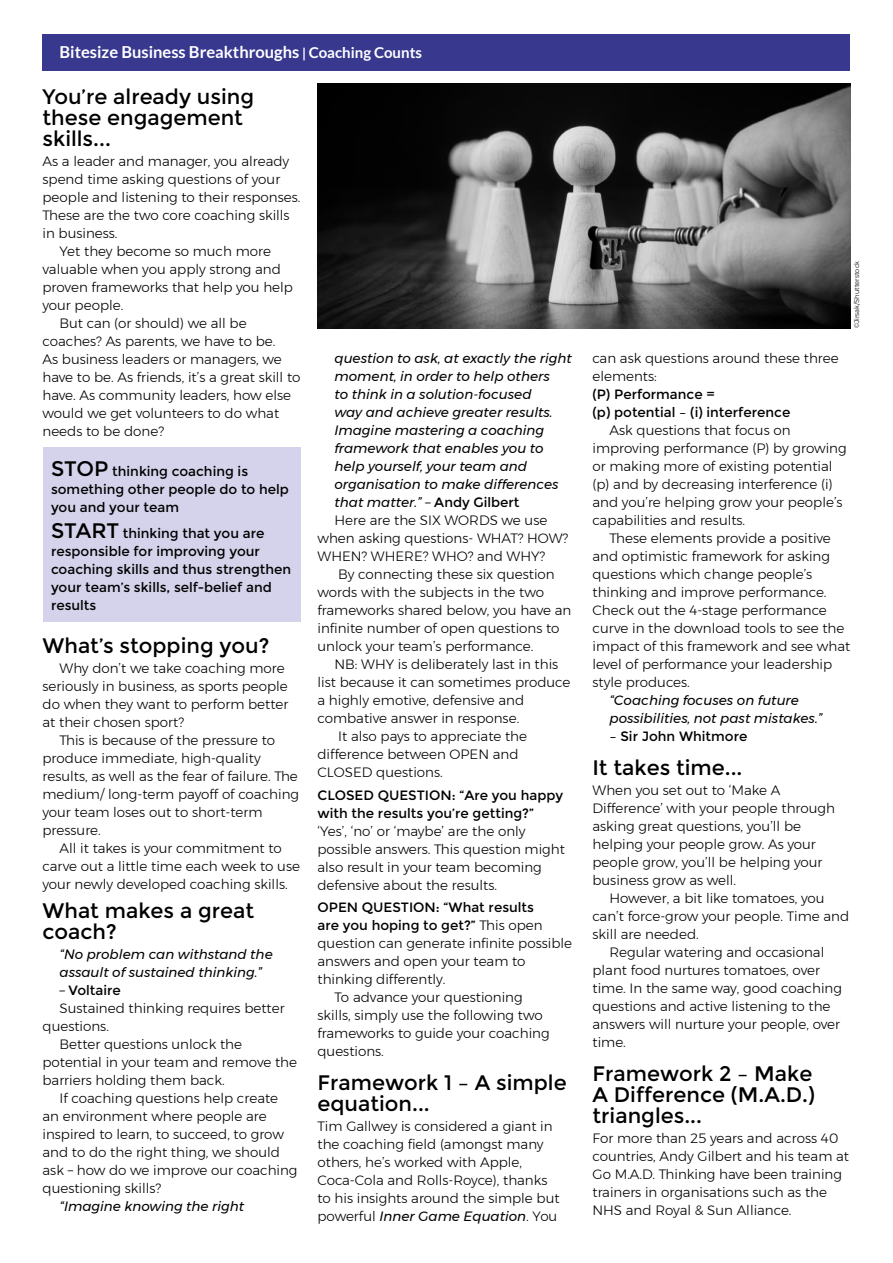
<style>
.page{position:relative;width:893px;height:1263px;background:#fff}
.page>*{position:absolute;margin:0;border:0;box-sizing:border-box;transform-origin:0 0}
.SUBHEAD{font:21px/21px "Montserrat";color:#000}
.body{font:700 16.5px "Lato";color:#fff}
.body-2{font:300 13.5px/18px "Montserrat";color:#000}
.QUOTE{font:italic 13.5px/18px "Montserrat";color:#000}
.BOXED_PARAGRAPH{font:13.5px/18px "Montserrat";color:#000}
.body-3{font:13.5px "Montserrat";color:#000}
.QUOTE-2{font:13.5px "Montserrat";color:#000}
.PHOTO_CREDIT{font:300 6.75px "Montserrat";color:#000}
.s1{font-size:13.5px}
.s2{font-size:15px}
.s3{font-size:21px}
.s4{font-style:italic}
.s5{font-style:normal}
.s6{font-weight:400}
.s7{font-weight:400;font-style:italic}
</style>
<div class="page">
<div style="left:43px;top:34px;width:807px;height:36px;background:#37388e"></div>
<div style="left:43px;top:447px;width:257px;height:77px;background:#d5d3eb"></div>
<div style="left:43px;top:509px;width:257px;height:113px;background:#d5d3eb"></div>
<img style="left:317px;top:84px;width:533px;height:245px">
<p class="body" style="left:60px;top:42px;width:364px">Bitesize Business Breakthroughs <span class="s1">|</span> <span class="s2">Coaching Counts</span></p>
<p class="SUBHEAD" style="left:43px;top:87px;width:213px">You’re already using these engagement skills...</p>
<p class="body-2" style="left:43px;top:152px;width:259px">As a leader and manager, you already spend time asking questions of your people and listening to their responses.<br>These are the two core coaching skills in business.</p>
<p class="body-2" style="left:43px;top:242px;width:252px;text-indent:17px">Yet they become so much more valuable when you apply strong and proven frameworks that help you help your people.</p>
<p class="body-2" style="left:43px;top:314px;width:259px;text-indent:17px">But can (or should) we all be coaches? As parents, we have to be.<br>As business leaders or managers, we have to be. As friends, it’s a great skill to have. As community leaders, how else would we get volunteers to do what needs to be done?</p>
<p class="BOXED_PARAGRAPH" style="left:51px;top:462px;width:239px"><span class="s3">STOP</span> thinking coaching is something other people do to help you and your team</p>
<p class="BOXED_PARAGRAPH" style="left:51px;top:525px;width:242px"><span class="s3">START</span> thinking that you are responsible for improving your coaching skills and thus strengthen your team’s skills, self-belief and results</p>
<p class="SUBHEAD" style="left:43px;top:635px;width:228px">What’s stopping you?</p>
<p class="body-2" style="left:43px;top:659px;width:247px;text-indent:17px">Why don’t we take coaching more seriously in business, as sports people do when they want to perform better at their chosen sport?</p>
<p class="body-2" style="left:43px;top:731px;width:258px;text-indent:17px">This is because of the pressure to produce immediate, high-quality results, as well as the fear of failure. The medium/ long-term payoff of coaching your team loses out to short-term pressure.</p>
<p class="body-2" style="left:43px;top:839px;width:259px;text-indent:17px">All it takes is your commitment to carve out a little time each week to use your newly developed coaching skills.</p>
<p class="SUBHEAD" style="left:43px;top:900px;width:213px">What makes a great coach?</p>
<p class="QUOTE" style="left:60px;top:945px;width:215px">“No problem can withstand the assault of sustained thinking.”</p>
<p class="QUOTE-2" style="left:60px;top:983px;width:63px"><span class="s4">–</span> Voltaire</p>
<p class="body-2" style="left:43px;top:999px;width:244px;text-indent:17px">Sustained thinking requires better questions.</p>
<p class="body-2" style="left:43px;top:1035px;width:256px;text-indent:17px">Better questions unlock the potential in your team and remove the barriers holding them back.</p>
<p class="body-2" style="left:43px;top:1089px;width:256px;text-indent:17px">If coaching questions help create an environment where people are inspired to learn, to succeed, to grow and to do the right thing, we should ask – how do we improve our coaching questioning skills?</p>
<p class="QUOTE" style="left:60px;top:1197px;width:186px">“Imagine knowing the right</p>
<p class="QUOTE" style="left:334px;top:349px;width:239px">question to ask, at exactly the right moment, in order to help others<br>to think in a solution-focused<br>way and achieve greater results.<br>Imagine mastering a coaching framework that enables you to help yourself, your team and organisation to make differences that matter.” – <span class="s5">Andy Gilbert</span></p>
<p class="body-2" style="left:317px;top:511px;width:252px;text-indent:17px">Here are the SIX WORDS we use when asking questions- WHAT? HOW?<br>WHEN? WHERE? WHO? and WHY?</p>
<p class="body-2" style="left:317px;top:565px;width:255px;text-indent:21px">By connecting these six question words with the subjects in the two frameworks shared below, you have an infinite number of open questions to unlock your team’s performance.</p>
<p class="body-2" style="left:317px;top:655px;width:254px;text-indent:17px">NB: WHY is deliberately last in this list because it can sometimes produce a highly emotive, defensive and combative answer in response.</p>
<p class="body-2" style="left:317px;top:727px;width:211px;text-indent:21px">It also pays to appreciate the difference between OPEN and<br>CLOSED questions.</p>
<p class="body-2" style="left:317px;top:785px;width:249px"><span class="s6">CLOSED QUESTION: “Are you happy with the results you’re getting?” </span>‘Yes’, ‘no’ or ‘maybe’ are the only possible answers. This question might also result in your team becoming defensive about the results.</p>
<p class="body-2" style="left:317px;top:898px;width:256px"><span class="s6">OPEN QUESTION: “What results<br>are you hoping to get?”</span> This open question can generate infinite possible answers and open your team to thinking differently.</p>
<p class="body-2" style="left:317px;top:988px;width:234px;text-indent:17px">To advance your questioning skills, simply use the following two frameworks to guide your coaching questions.</p>
<p class="SUBHEAD" style="left:317px;top:1072px;width:251px">Framework 1 – A simple equation...</p>
<p class="body-2" style="left:317px;top:1117px;width:244px">Tim Gallwey is considered a giant in the coaching field (amongst many others, he’s worked with Apple, Coca-Cola and Rolls-Royce), thanks to his insights around the simple but powerful <span class="s7">Inner Game Equation</span>. You</p>
<p class="PHOTO_CREDIT" style="left:852px;top:328px;width:69px;rotate:-90deg">©Jirsak/Shutterstock</p>
<p class="body-2" style="left:592px;top:349px;width:248px">can ask questions around these three elements:</p>
<p class="body-3" style="left:592px;top:387px;width:124px">(P) Performance =</p>
<p class="body-3" style="left:592px;top:405px;width:199px">(p) potential – (i) interference</p>
<p class="body-2" style="left:592px;top:421px;width:256px;text-indent:17px">Ask questions that focus on improving performance (P) by growing or making more of existing potential (p) and by decreasing interference (i) and you’re helping grow your people’s capabilities and results.</p>
<p class="body-2" style="left:592px;top:529px;width:259px;text-indent:17px">These elements provide a positive and optimistic framework for asking questions which change people’s thinking and improve performance.<br>Check out the 4-stage performance curve in the download tools to see the impact of this framework and see what level of performance your leadership style produces.</p>
<p class="QUOTE" style="left:609px;top:691px;width:214px">“Coaching focuses on future possibilities, not past mistakes.”</p>
<p class="QUOTE-2" style="left:609px;top:729px;width:139px">– Sir John Whitmore</p>
<p class="SUBHEAD" style="left:592px;top:757px;width:152px">It takes time...</p>
<p class="body-2" style="left:592px;top:781px;width:244px">When you set out to ‘Make A<br>Difference’ with your people through asking great questions, you’ll be helping your people grow. As your people grow, you’ll be helping your business grow as well.</p>
<p class="body-2" style="left:592px;top:889px;width:258px;text-indent:17px">However, a bit like tomatoes, you can’t force-grow your people. Time and skill are needed.</p>
<p class="body-2" style="left:592px;top:943px;width:251px;text-indent:17px">Regular watering and occasional plant food nurtures tomatoes, over time. In the same way, good coaching questions and active listening to the answers will nurture your people, over time.</p>
<p class="SUBHEAD" style="left:592px;top:1063px;width:224px">Framework 2 – Make<br>A Difference (M.A.D.) triangles...</p>
<p class="body-2" style="left:592px;top:1129px;width:258px">For more than 25 years and across 40 countries, Andy Gilbert and his team at Go M.A.D. Thinking have been training trainers in organisations such as the NHS and Royal &amp; Sun Alliance.</p>
</div>
